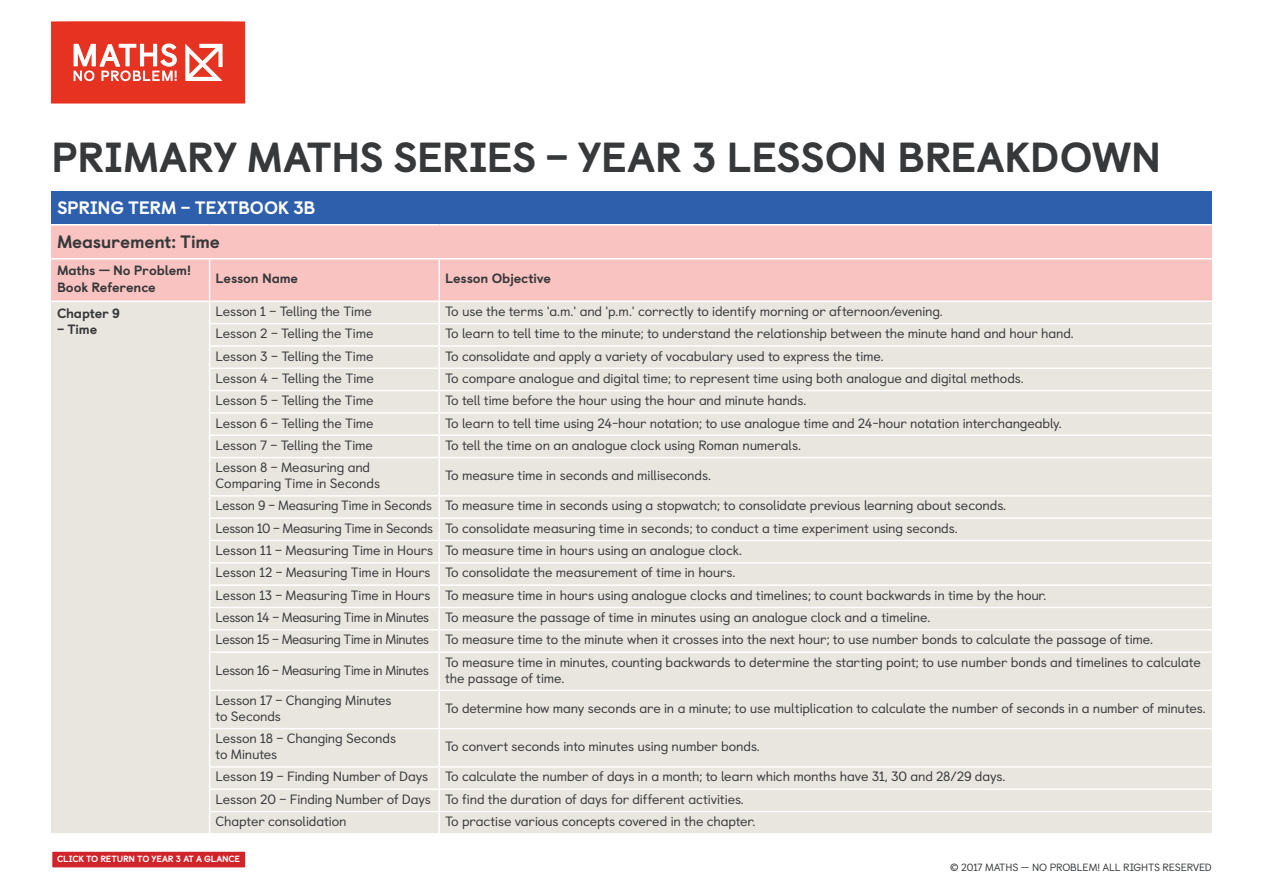
<style>
.page{position:relative;width:1263px;height:893px;background:#fff}
.page>*{position:absolute;margin:0;border:0;box-sizing:border-box;transform-origin:0 0}
.t1{font:800 42px "Castledown";letter-spacing:-.01em;color:#36383a}
.t2{font:800 18px "Castledown";letter-spacing:-.015em;color:#fff}
.t3{font:800 18px "Castledown";letter-spacing:-.015em;color:#36383a}
.t4{font:13.5px/22.4px "Castledown";letter-spacing:-.015em;color:#36383a}
.t5{font:800 13.5px/16.2px "Castledown";letter-spacing:-.01em;color:#36383a}
.t6{font:10.5px "Castledown";letter-spacing:-.015em;color:#36383a}
.t7{font:800 9px "Castledown";letter-spacing:-.02em;color:#fff}
</style>
<div class="page">
<svg style="left:51px;top:21px;width:194px;height:83px;background:#e95243"></svg>
<div style="left:52px;top:851px;width:194px;height:17px;background:#d1232a"></div>
<div style="left:51px;top:850px;width:195px;height:19px;border:1px solid #fff"></div>
<div style="left:51px;top:191px;width:1161px;height:34px;background:#2e5fac"></div>
<div style="left:51px;top:225px;width:1161px;height:76px;background:#f9c3c1"></div>
<div style="left:51px;top:302px;width:1161px;height:531px;background:#e9e5df"></div>
<hr style="left:51px;top:224px;width:159px;height:1px;background:#fff">
<hr style="left:210px;top:224px;width:229px;height:1px;background:#fff">
<hr style="left:439px;top:224px;width:773px;height:1px;background:#fff">
<hr style="left:210px;top:258px;width:229px;height:1px;background:#fff">
<hr style="left:439px;top:258px;width:773px;height:1px;background:#fff">
<hr style="left:438px;top:259px;width:2px;height:42px;background:#fff">
<hr style="left:438px;top:302px;width:2px;height:21px;background:#fff">
<hr style="left:439px;top:323px;width:773px;height:1px;background:#fff">
<hr style="left:209px;top:323px;width:230px;height:1px;background:#fff">
<hr style="left:438px;top:324px;width:2px;height:21px;background:#fff">
<hr style="left:209px;top:345px;width:230px;height:2px;background:#fff">
<hr style="left:439px;top:345px;width:773px;height:2px;background:#fff">
<hr style="left:438px;top:347px;width:2px;height:20px;background:#fff">
<hr style="left:438px;top:369px;width:2px;height:21px;background:#fff">
<hr style="left:438px;top:391px;width:2px;height:21px;background:#fff">
<hr style="left:438px;top:414px;width:2px;height:20px;background:#fff">
<hr style="left:438px;top:436px;width:2px;height:21px;background:#fff">
<hr style="left:438px;top:458px;width:2px;height:37px;background:#fff">
<hr style="left:438px;top:497px;width:2px;height:20px;background:#fff">
<hr style="left:438px;top:519px;width:2px;height:21px;background:#fff">
<hr style="left:438px;top:541px;width:2px;height:21px;background:#fff">
<hr style="left:438px;top:564px;width:2px;height:20px;background:#fff">
<hr style="left:438px;top:586px;width:2px;height:21px;background:#fff">
<hr style="left:438px;top:608px;width:2px;height:21px;background:#fff">
<hr style="left:438px;top:630px;width:2px;height:21px;background:#fff">
<hr style="left:438px;top:653px;width:2px;height:37px;background:#fff">
<hr style="left:438px;top:691px;width:2px;height:37px;background:#fff">
<hr style="left:438px;top:729px;width:2px;height:37px;background:#fff">
<hr style="left:438px;top:768px;width:2px;height:20px;background:#fff">
<hr style="left:438px;top:790px;width:2px;height:21px;background:#fff">
<hr style="left:438px;top:812px;width:2px;height:21px;background:#fff">
<hr style="left:209px;top:367px;width:230px;height:2px;background:#fff">
<hr style="left:439px;top:367px;width:773px;height:2px;background:#fff">
<hr style="left:209px;top:390px;width:230px;height:1px;background:#fff">
<hr style="left:439px;top:390px;width:773px;height:1px;background:#fff">
<hr style="left:209px;top:412px;width:230px;height:2px;background:#fff">
<hr style="left:439px;top:412px;width:773px;height:2px;background:#fff">
<hr style="left:209px;top:434px;width:230px;height:2px;background:#fff">
<hr style="left:439px;top:434px;width:773px;height:2px;background:#fff">
<hr style="left:209px;top:457px;width:230px;height:1px;background:#fff">
<hr style="left:439px;top:457px;width:773px;height:1px;background:#fff">
<hr style="left:209px;top:495px;width:230px;height:2px;background:#fff">
<hr style="left:439px;top:495px;width:773px;height:2px;background:#fff">
<hr style="left:209px;top:517px;width:230px;height:2px;background:#fff">
<hr style="left:439px;top:517px;width:773px;height:2px;background:#fff">
<hr style="left:209px;top:540px;width:230px;height:1px;background:#fff">
<hr style="left:439px;top:540px;width:773px;height:1px;background:#fff">
<hr style="left:209px;top:562px;width:230px;height:2px;background:#fff">
<hr style="left:439px;top:562px;width:773px;height:2px;background:#fff">
<hr style="left:209px;top:584px;width:230px;height:2px;background:#fff">
<hr style="left:439px;top:584px;width:773px;height:2px;background:#fff">
<hr style="left:209px;top:607px;width:230px;height:1px;background:#fff">
<hr style="left:439px;top:607px;width:773px;height:1px;background:#fff">
<hr style="left:209px;top:629px;width:230px;height:1px;background:#fff">
<hr style="left:439px;top:629px;width:773px;height:1px;background:#fff">
<hr style="left:209px;top:651px;width:230px;height:2px;background:#fff">
<hr style="left:439px;top:651px;width:773px;height:2px;background:#fff">
<hr style="left:209px;top:690px;width:230px;height:1px;background:#fff">
<hr style="left:439px;top:690px;width:773px;height:1px;background:#fff">
<hr style="left:209px;top:728px;width:230px;height:1px;background:#fff">
<hr style="left:439px;top:728px;width:773px;height:1px;background:#fff">
<hr style="left:209px;top:766px;width:230px;height:2px;background:#fff">
<hr style="left:439px;top:766px;width:773px;height:2px;background:#fff">
<hr style="left:209px;top:788px;width:230px;height:2px;background:#fff">
<hr style="left:439px;top:788px;width:773px;height:2px;background:#fff">
<hr style="left:209px;top:811px;width:230px;height:1px;background:#fff">
<hr style="left:439px;top:811px;width:773px;height:1px;background:#fff">
<hr style="left:51px;top:258px;width:159px;height:1px;background:#fff">
<hr style="left:209px;top:259px;width:1px;height:42px;background:#fff">
<svg style="left:209px;top:302px;width:1px;height:155px"></svg>
<hr style="left:209px;top:458px;width:1px;height:37px;background:#fff">
<svg style="left:209px;top:497px;width:1px;height:154px"></svg>
<hr style="left:209px;top:653px;width:1px;height:37px;background:#fff">
<hr style="left:209px;top:691px;width:1px;height:37px;background:#fff">
<hr style="left:209px;top:729px;width:1px;height:37px;background:#fff">
<svg style="left:209px;top:768px;width:1px;height:65px"></svg>
<h1 class="t1" style="left:51px;top:123px;width:1112px">PRIMARY MATHS SERIES – YEAR 3 LESSON BREAKDOWN</h1>
<h2 class="t2" style="left:57px;top:193px;width:260px">SPRING TERM – TEXTBOOK 3B</h2>
<h2 class="t3" style="left:57px;top:227px;width:164px">Measurement: Time</h2>
<p class="t5" style="left:57px;top:261px;width:136px">Maths — No Problem!<br>Book Reference</p>
<p class="t5" style="left:216px;top:269px;width:84px">Lesson Name</p>
<p class="t5" style="left:445px;top:269px;width:107px">Lesson Objective</p>
<p class="t5" style="left:57px;top:304px;width:64px">Chapter 9</p>
<p class="t5" style="left:57px;top:320px;width:42px">– Time</p>
<p class="t4" style="left:216px;top:299px;width:158px">Lesson 1 – Telling the Time</p>
<p class="t4" style="left:445px;top:299px;width:499px">To use the terms 'a.m.' and 'p.m.' correctly to identify morning or afternoon/evening.</p>
<p class="t4" style="left:216px;top:321px;width:159px">Lesson 2 – Telling the Time</p>
<p class="t4" style="left:445px;top:321px;width:630px">To learn to tell time to the minute; to understand the relationship between the minute hand and hour hand.</p>
<p class="t4" style="left:216px;top:343px;width:159px">Lesson 3 – Telling the Time</p>
<p class="t4" style="left:445px;top:343px;width:440px">To consolidate and apply a variety of vocabulary used to express the time.</p>
<p class="t4" style="left:216px;top:366px;width:160px">Lesson 4 – Telling the Time</p>
<p class="t4" style="left:445px;top:366px;width:580px">To compare analogue and digital time; to represent time using both analogue and digital methods.</p>
<p class="t4" style="left:216px;top:388px;width:159px">Lesson 5 – Telling the Time</p>
<p class="t4" style="left:445px;top:388px;width:363px">To tell time before the hour using the hour and minute hands.</p>
<p class="t4" style="left:216px;top:410px;width:160px">Lesson 6 – Telling the Time</p>
<p class="t4" style="left:445px;top:410px;width:618px">To learn to tell time using 24-hour notation; to use analogue time and 24-hour notation interchangeably.</p>
<p class="t4" style="left:216px;top:433px;width:159px">Lesson 7 – Telling the Time</p>
<p class="t4" style="left:445px;top:433px;width:357px">To tell the time on an analogue clock using Roman numerals.</p>
<p class="t4" style="left:216px;top:458px;width:166px;line-height:16.2px">Lesson 8 – Measuring and<br>Comparing Time in Seconds</p>
<p class="t4" style="left:445px;top:463px;width:267px">To measure time in seconds and milliseconds.</p>
<p class="t4" style="left:216px;top:493px;width:939px">Lesson 9 – Measuring Time in Seconds To measure time in seconds using a stopwatch; to consolidate previous learning about seconds.<br>Lesson 10 – Measuring Time in Seconds To consolidate measuring time in seconds; to conduct a time experiment using seconds.<br>Lesson 11 – Measuring Time in Hours To measure time in hours using an analogue clock.<br>Lesson 12 – Measuring Time in Hours To consolidate the measurement of time in hours.<br>Lesson 13 – Measuring Time in Hours To measure time in hours using analogue clocks and timelines; to count backwards in time by the hour.<br>Lesson 14 – Measuring Time in Minutes To measure the passage of time in minutes using an analogue clock and a timeline.<br>Lesson 15 – Measuring Time in Minutes To measure time to the minute when it crosses into the next hour; to use number bonds to calculate the passage of time.</p>
<p class="t4" style="left:216px;top:658px;width:215px">Lesson 16 – Measuring Time in Minutes</p>
<p class="t4" style="left:445px;top:652px;width:757px;line-height:16.2px">To measure time in minutes, counting backwards to determine the starting point; to use number bonds and timelines to calculate the passage of time.</p>
<p class="t4" style="left:216px;top:691px;width:178px;line-height:16.2px">Lesson 17 – Changing Minutes to Seconds</p>
<p class="t4" style="left:445px;top:696px;width:762px">To determine how many seconds are in a minute; to use multiplication to calculate the number of seconds in a number of minutes.</p>
<p class="t4" style="left:216px;top:729px;width:182px;line-height:16.2px">Lesson 18 – Changing Seconds to Minutes</p>
<p class="t4" style="left:445px;top:734px;width:316px">To convert seconds into minutes using number bonds.</p>
<p class="t4" style="left:216px;top:764px;width:214px">Lesson 19 – Finding Number of Days</p>
<p class="t4" style="left:216px;top:764px;width:791px;text-indent:230px">To calculate the number of days in a month; to learn which months have 31, 30 and 28/29 days.<br>Lesson 20 – Finding Number of Days To find the duration of days for different activities.<br>Chapter consolidation</p>
<p class="t4" style="left:445px;top:809px;width:312px">To practise various concepts covered in the chapter.</p>
<p class="t7" style="left:57px;top:852px;width:185px">CLICK TO RETURN TO YEAR 3 AT A GLANCE</p>
<p class="t6" style="left:950px;top:859px;width:263px">© 2017 MATHS – NO PROBLEM! ALL RIGHTS RESERVED</p>
</div>
